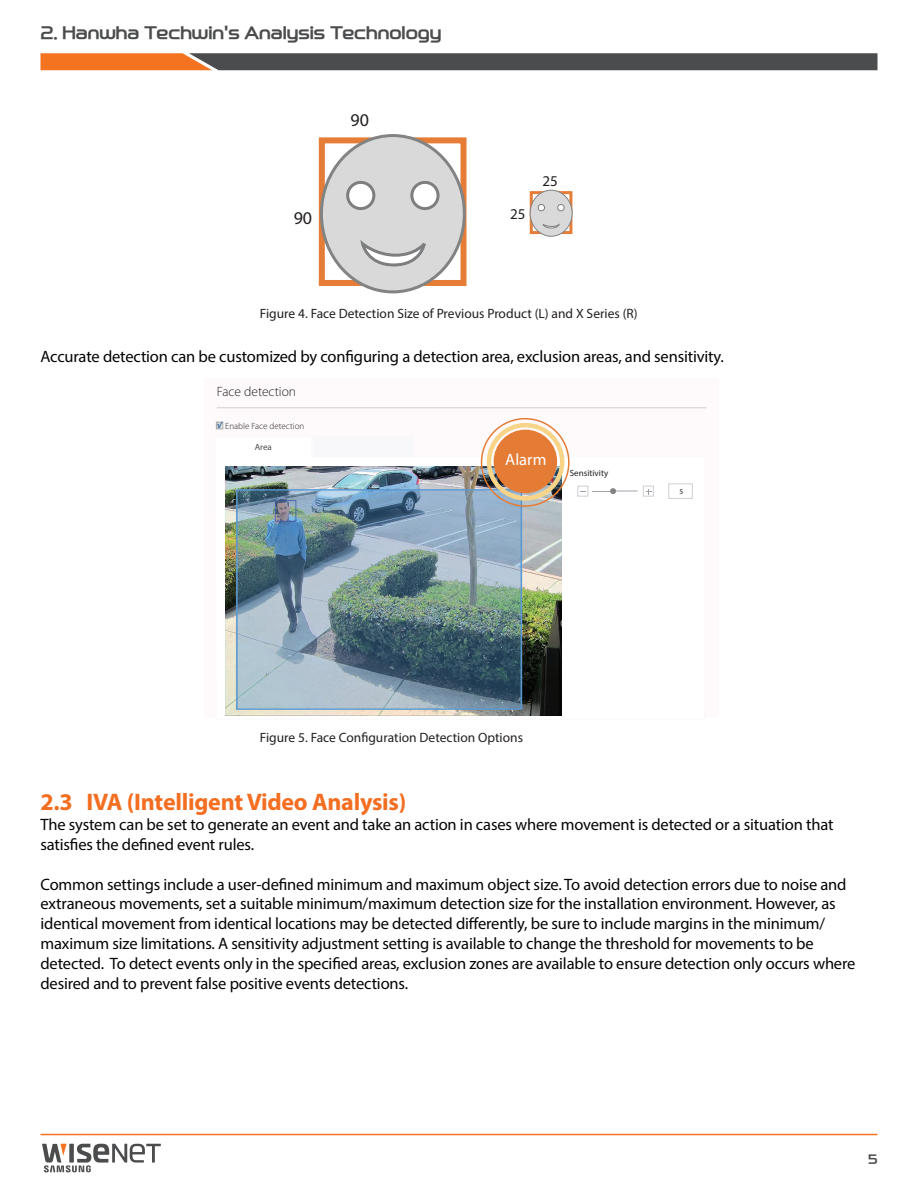
<style>
.page{position:relative;width:918px;height:1188px;background:#fff}
.page>*{position:absolute;margin:0;border:0;box-sizing:border-box;transform-origin:0 0}
.t1{font:700 24px "Myriad Pro";letter-spacing:-.01em;color:#f36e21}
.t2{font:18px "Myriad Pro";color:#231f20}
.t3{font:16.5px/19.8px "Myriad Pro";letter-spacing:-.01em;color:#040503}
.t4{font:16.5px "Hanwha B";color:#4b4c4d}
.t5{font:16.5px "Myriad Pro";color:#fff}
.t6{font:15px "Myriad Pro";color:#231f20}
.t7{font:13.5px "Myriad Pro";color:#231f20}
.t8{font:300 13.5px "Myriad Pro";color:#231f20}
.t9{font:12px "Hanwha B";color:#4b4c4d}
.t10{font:300 9px "Myriad Pro";color:#231f20}
.t11{font:9px "Myriad Pro";color:#231f20}
.t12{font:9px "Myriad Pro";color:#4c4c4d}
.t13{font:7.5px "Myriad Pro";color:#231f20}
</style>
<div class="page">
<hr style="left:40px;top:1134px;width:838px;height:1px;background:#f47321">
<svg style="left:40px;top:53px;width:837px;height:17px;background:#6e5749"></svg>
<svg style="left:42px;top:1144px;width:119px;height:28px"></svg>
<div style="left:319px;top:137px;width:147px;height:149px;border:6px solid #e67d37"></div>
<div style="left:321px;top:136px;width:143px;height:156px;background:#d8d9d8;border-radius:50%"></div>
<div style="left:320px;top:134px;width:146px;height:159px;border:3px solid #828383;border-radius:50%"></div>
<div style="left:348px;top:182px;width:26px;height:27px;background:#fff;border-radius:50%"></div>
<div style="left:346px;top:181px;width:29px;height:29px;border:3px solid #7c7e7f;border-radius:50%"></div>
<div style="left:412px;top:182px;width:26px;height:27px;background:#fff;border-radius:50%"></div>
<div style="left:410px;top:181px;width:30px;height:29px;border:3px solid #7c7e7f;border-radius:50%"></div>
<svg style="left:360px;top:241px;width:66px;height:26px"></svg>
<div style="left:530px;top:191px;width:42px;height:43px;border:3px solid #e67d37"></div>
<div style="left:530px;top:190px;width:42px;height:46px;background:#d8d9d8;border-radius:50%"></div>
<div style="left:530px;top:190px;width:43px;height:47px;border:1px solid #828383;border-radius:50%"></div>
<div style="left:538px;top:204px;width:7px;height:7px;background:#fff;border-radius:50%"></div>
<div style="left:538px;top:204px;width:7px;height:7px;border:1px solid #7c7e7f;border-radius:50%"></div>
<div style="left:558px;top:204px;width:6px;height:7px;background:#fff;border-radius:50%"></div>
<div style="left:557px;top:204px;width:8px;height:7px;border:1px solid #7c7e7f;border-radius:50%"></div>
<svg style="left:543px;top:224px;width:17px;height:5px"></svg>
<div style="left:204px;top:378px;width:514px;height:339px;background:#fefafb"></div>
<svg style="left:225px;top:436px;width:429px;height:280px"></svg>
<hr style="left:217px;top:407px;width:489px;height:1px;background:#cecfd4">
<div style="left:313px;top:436px;width:100px;height:20px;background:#f8f7fa"></div>
<div style="left:668px;top:483px;width:25px;height:16px;border:1px solid #cecfd4"></div>
<div style="left:577px;top:486px;width:11px;height:11px;border:1px solid #cecfd4"></div>
<div style="left:643px;top:486px;width:11px;height:11px;border:1px solid #cecfd4"></div>
<svg style="left:646px;top:489px;width:5px;height:6px"></svg>
<svg style="left:593px;top:488px;width:45px;height:6px"></svg>
<img style="left:226px;top:467px;width:336px;height:249px">
<div style="left:494px;top:430px;width:63px;height:63px;background:#e57c36;border-radius:50%"></div>
<div style="left:487px;top:423px;width:77px;height:78px;border:4px solid #f8d489;border-radius:50%"></div>
<div style="left:481px;top:418px;width:89px;height:89px;border:2px solid #e57c36;border-radius:50%"></div>
<svg style="left:216px;top:421px;width:7px;height:8px"></svg>
<p class="t4" style="left:40px;top:25px;width:402px">2. Hanwha Techwin's Analysis Technology</p>
<p class="t2" style="left:294px;top:207px;width:20px">90</p>
<p class="t2" style="left:351px;top:109px;width:20px">90</p>
<p class="t6" style="left:510px;top:205px;width:17px">25</p>
<p class="t6" style="left:543px;top:171px;width:17px">25</p>
<p class="t7" style="left:260px;top:305px;width:379px">Figure 4. Face Detection Size of Previous Product (L) and X Series (R)</p>
<p class="t3" style="left:40px;top:346px;width:685px">Accurate detection can be customized by configuring a detection area, exclusion areas, and sensitivity.</p>
<p class="t8" style="left:217px;top:383px;width:81px">Face detection</p>
<p class="t10" style="left:225px;top:420px;width:81px">Enable Face detection</p>
<p class="t12" style="left:255px;top:441px;width:19px">Area</p>
<p class="t5" style="left:505px;top:450px;width:43px">Alarm</p>
<p class="t11" style="left:570px;top:467px;width:40px">Sensitivity</p>
<p class="t13" style="left:679px;top:487px;width:5px">5</p>
<p class="t7" style="left:260px;top:729px;width:265px">Figure 5. Face Configuration Detection Options</p>
<h1 class="t1" style="left:40px;top:787px;width:367px">2.3 IVA (Intelligent Video Analysis)</h1>
<p class="t3" style="left:40px;top:814px;width:795px">The system can be set to generate an event and take an action in cases where movement is detected or a situation that satisfies the defined event rules.</p>
<p class="t3" style="left:40px;top:874px;width:816px">Common settings include a user-defined minimum and maximum object size. To avoid detection errors due to noise and extraneous movements, set a suitable minimum/maximum detection size for the installation environment. However, as identical movement from identical locations may be detected differently, be sure to include margins in the minimum/ maximum size limitations. A sensitivity adjustment setting is available to change the threshold for movements to be detected. To detect events only in the specified areas, exclusion zones are available to ensure detection only occurs where desired and to prevent false positive events detections.</p>
<p class="t9" style="left:868px;top:1154px;width:11px">5</p>
</div>
